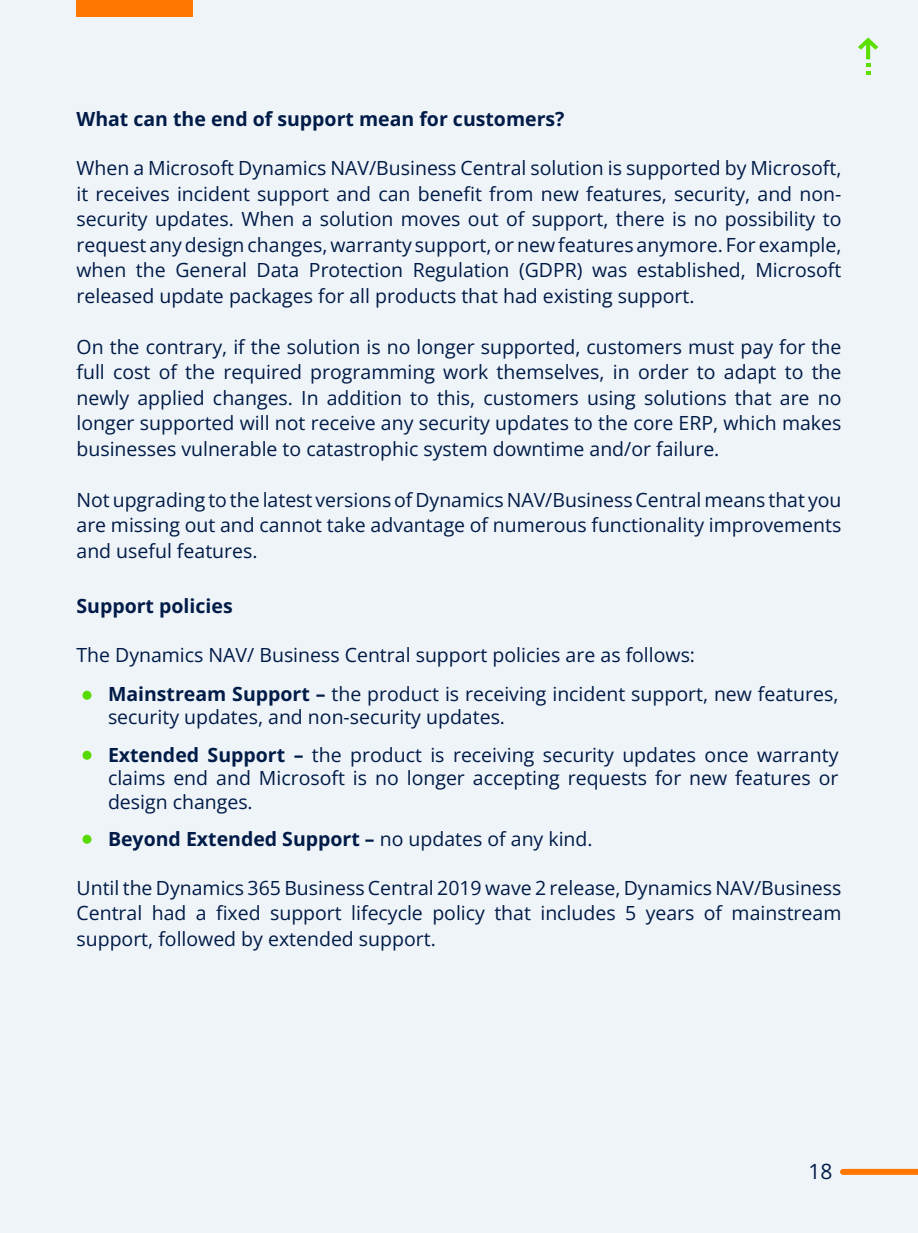
<style>
.page{position:relative;width:918px;height:1233px;background:#eff4f9}
.page>*{position:absolute;margin:0;border:0;box-sizing:border-box;transform-origin:0 0}
.t1{font:21px "Open Sans";color:#001b47}
.t2{font:19.5px/25.5px "Open Sans";color:#001b47;text-align:justify}
.t3{font:700 19.5px "Open Sans";color:#001b47}
.s1{font-weight:700}
.s2{font-weight:400}
</style>
<div class="page">
<div style="left:76px;top:0;width:117px;height:16px;background:#ff7600"></div>
<div style="left:843px;top:1169px;width:75px;height:6px;background:#ff7600"></div>
<div style="left:82px;top:691px;width:10px;height:9px;background:#57da00;border-radius:50%"></div>
<div style="left:82px;top:751px;width:10px;height:9px;background:#57da00;border-radius:50%"></div>
<div style="left:82px;top:835px;width:10px;height:9px;background:#57da00;border-radius:50%"></div>
<svg style="left:858px;top:38px;width:20px;height:37px"></svg>
<p class="t3" style="left:76px;top:106px;width:490px">What can the end of support mean for customers?</p>
<p class="t2" style="left:76px;top:155px;width:767px">When a Microsoft Dynamics NAV/Business Central solution is supported by Microsoft, it receives incident support and can benefit from new features, security, and non&shy;security updates. When a solution moves out of support, there is no possibility to request any design changes, warranty support, or new features anymore. For example, when the General Data Protection Regulation (GDPR) was established, Microsoft released update packages for all products that had existing support.</p>
<p class="t2" style="left:76px;top:334px;width:767px">On the contrary, if the solution is no longer supported, customers must pay for the full cost of the required programming work themselves, in order to adapt to the newly applied changes. In addition to this, customers using solutions that are no longer supported will not receive any security updates to the core ERP, which makes businesses vulnerable to catastrophic system downtime and/or failure.</p>
<p class="t2" style="left:76px;top:487px;width:766px">Not upgrading to the latest versions of Dynamics NAV/Business Central means that you are missing out and cannot take advantage of numerous functionality improvements and useful features.</p>
<p class="t3" style="left:76px;top:592px;width:158px">Support policies</p>
<p class="t2" style="left:76px;top:642px;width:620px">The Dynamics NAV/ Business Central support policies are as follows:</p>
<p class="t2" style="left:108px;top:682px;width:732px;line-height:23.4px"><span class="s1">Mainstream Support –</span> the product is receiving incident support, new features, security updates, and non-security updates.</p>
<p class="t2" style="left:108px;top:743px;width:732px;line-height:23.4px"><span class="s1">Extended Support –</span> the product is receiving security updates once warranty claims end and Microsoft is no longer accepting requests for new features or design changes.</p>
<p class="t3" style="left:108px;top:826px;width:486px">Beyond Extended Support – <span class="s2">no updates of any kind.</span></p>
<p class="t2" style="left:76px;top:874px;width:767px">Until the Dynamics 365 Business Central 2019 wave 2 release, Dynamics NAV/Business Central had a fixed support lifecycle policy that includes 5 years of mainstream support, followed by extended support.</p>
<p class="t1" style="left:808px;top:1157px;width:26px">18</p>
</div>
